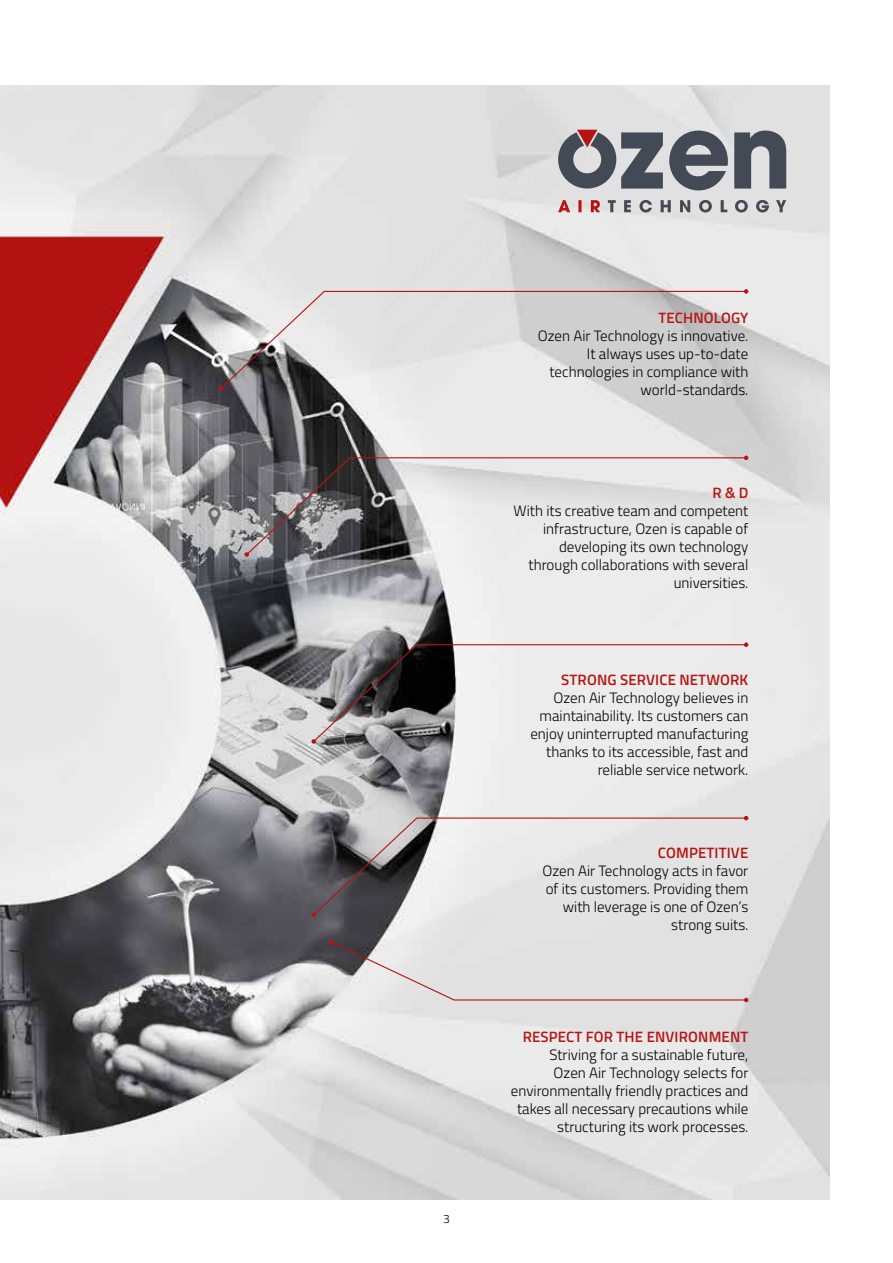
<style>
.page{position:relative;width:893px;height:1263px;background:#fff}
.page>*{position:absolute;margin:0;border:0;box-sizing:border-box;transform-origin:0 0}
.t1{font:300 15px/18px "Titillium Web";color:#000;text-align:right}
.t2{font:600 15px "Titillium Web";letter-spacing:.01em;color:#b51412}
.t3{font:300 12px "Titillium Web";color:#000}
</style>
<div class="page">
<img style="left:0;top:85px;width:829px;height:1114px">
<svg style="left:329px;top:940px;width:419px;height:62px"></svg>
<svg style="left:734px;top:131px;width:52px;height:58px"></svg>
<svg style="left:669px;top:131px;width:59px;height:59px"></svg>
<svg style="left:558px;top:130px;width:105px;height:59px"></svg>
<svg style="left:608px;top:200px;width:178px;height:12px"></svg>
<svg style="left:558px;top:200px;width:42px;height:12px"></svg>
<svg style="left:220px;top:290px;width:527px;height:100px"></svg>
<svg style="left:744px;top:289px;width:4px;height:5px"></svg>
<svg style="left:219px;top:386px;width:4px;height:4px"></svg>
<svg style="left:245px;top:457px;width:502px;height:99px"></svg>
<svg style="left:744px;top:456px;width:4px;height:4px"></svg>
<svg style="left:244px;top:552px;width:5px;height:5px"></svg>
<svg style="left:311px;top:642px;width:437px;height:102px"></svg>
<svg style="left:311px;top:816px;width:437px;height:101px"></svg>
<p class="t3" style="left:443px;top:1210px;width:8px">3</p>
<p class="t2" style="left:658px;top:307px;width:91px">TECHNOLOGY</p>
<p class="t1" style="left:538px;top:326px;width:212px">Ozen Air Technology is innovative.<br>It always uses up-to-date technologies in compliance with world-standards.</p>
<p class="t2" style="left:712px;top:481px;width:37px">R &amp; D</p>
<p class="t1" style="left:514px;top:500px;width:236px">With its creative team and competent infrastructure, Ozen is capable of developing its own technology through collaborations with several universities.</p>
<p class="t2" style="left:561px;top:668px;width:189px">STRONG SERVICE NETWORK</p>
<p class="t1" style="left:530px;top:688px;width:220px">Ozen Air Technology believes in maintainability. Its customers can enjoy uninterrupted manufacturing thanks to its accessible, fast and reliable service network.</p>
<p class="t2" style="left:658px;top:842px;width:92px">COMPETITIVE</p>
<p class="t1" style="left:543px;top:861px;width:207px">Ozen Air Technology acts in favor of its customers. Providing them with leverage is one of Ozen’s strong suits.</p>
<p class="t2" style="left:523px;top:1025px;width:227px">RESPECT FOR THE ENVIRONMENT</p>
<p class="t1" style="left:511px;top:1045px;width:239px">Striving for a sustainable future,<br>Ozen Air Technology selects for environmentally friendly practices and takes all necessary precautions while structuring its work processes.</p>
</div>
